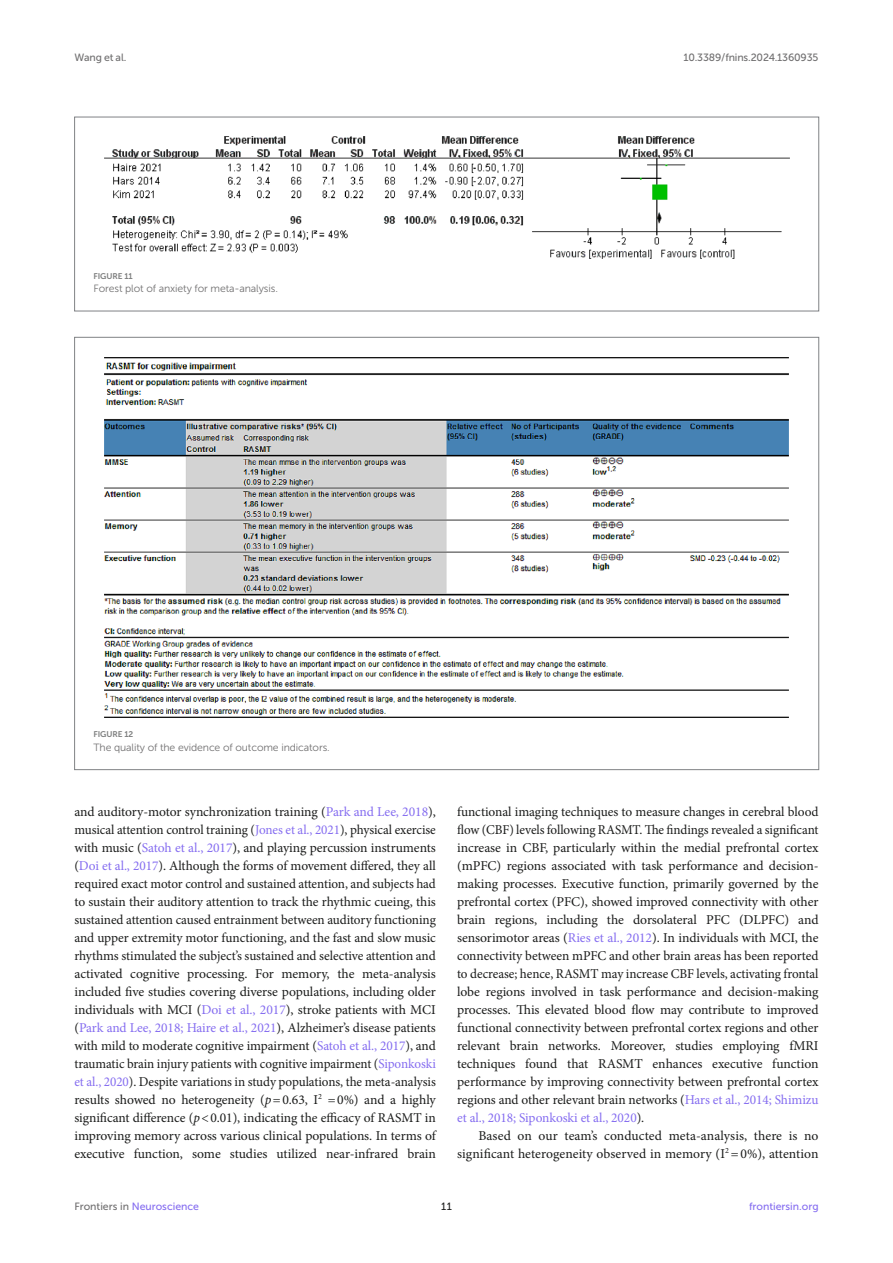
<style>
.page{position:relative;width:893px;height:1263px;background:#fff}
.page>*{position:absolute;margin:0;border:0;box-sizing:border-box;transform-origin:0 0}
.TEXT{font:13.5px/18px "Minion Pro";letter-spacing:-.005em;color:#1b1c1b;text-align:justify}
.FIG_LEG{font:10.5px "Museo Sans 300";letter-spacing:-.01em;color:#706f70}
.t1{font:10.5px "Museo Sans 500";color:#856df0}
.t2{font:10.5px "Museo Sans 500";letter-spacing:-.015em;color:#706f70}
.t3{font:10.5px "Museo Sans 500";color:#1b1c1b}
.FIG_HD{font:8.25px "Museo Sans 700";letter-spacing:-.01em;color:#7e7f7f}
.s1{color:#856df0}
.s2{font-style:italic}
.s3{color:#706f70}
</style>
<div class="page">
<img style="left:104px;top:136px;width:686px;height:123px">
<div style="left:74px;top:117px;width:745px;height:194px;border:1px solid #808285"></div>
<img style="left:104px;top:357px;width:685px;height:361px">
<p class="t2" style="left:74px;top:51px;width:53px">Wang et al.</p>
<p class="t2" style="left:683px;top:51px;width:137px">10.3389/fnins.2024.1360935</p>
<p class="FIG_HD" style="left:94px;top:271px;width:41px">FIGURE 11</p>
<p class="FIG_LEG" style="left:94px;top:283px;width:186px">Forest plot of anxiety for meta-analysis.</p>
<p class="FIG_HD" style="left:94px;top:730px;width:41px">FIGURE 12</p>
<p class="FIG_LEG" style="left:94px;top:741px;width:238px">The quality of the evidence of outcome indicators.</p>
<p class="TEXT" style="left:74px;top:803px;width:363px">and auditory-motor synchronization training (<span class="s1">Park and Lee, 2018</span>), musical attention control training (<span class="s1">Jones et al., 2021</span>), physical exercise with music (<span class="s1">Satoh et al., 2017</span>), and playing percussion instruments (<span class="s1">Doi et al., 2017</span>). Although the forms of movement differed, they all required exact motor control and sustained attention, and subjects had to sustain their auditory attention to track the rhythmic cueing, this sustained attention caused entrainment between auditory functioning and upper extremity motor functioning, and the fast and slow music rhythms stimulated the subject’s sustained and selective attention and activated cognitive processing. For memory, the meta-analysis included five studies covering diverse populations, including older individuals with MCI (<span class="s1">Doi et al., 2017</span>), stroke patients with MCI (<span class="s1">Park and Lee, 2018; Haire et al., 2021</span>), Alzheimer’s disease patients with mild to moderate cognitive impairment (<span class="s1">Satoh et al., 2017</span>), and traumatic brain injury patients with cognitive impairment (<span class="s1">Siponkoski et al., 2020</span>). Despite variations in study populations, the meta-analysis results showed no heterogeneity (<span class="s2">p</span>=0.63, I<sup>2</sup> =0%) and a highly significant difference (<span class="s2">p</span>&lt;0.01), indicating the efficacy of RASMT in improving memory across various clinical populations. In terms of executive function, some studies utilized near-infrared brain</p>
<p class="TEXT" style="left:457px;top:803px;width:363px">functional imaging techniques to measure changes in cerebral blood flow (CBF) levels following RASMT. The findings revealed a significant increase in CBF, particularly within the medial prefrontal cortex (mPFC) regions associated with task performance and decision&shy;making processes. Executive function, primarily governed by the prefrontal cortex (PFC), showed improved connectivity with other brain regions, including the dorsolateral PFC (DLPFC) and sensorimotor areas (<span class="s1">Ries et al., 2012</span>). In individuals with MCI, the connectivity between mPFC and other brain areas has been reported to decrease; hence, RASMT may increase CBF levels, activating frontal lobe regions involved in task performance and decision-making processes. This elevated blood flow may contribute to improved functional connectivity between prefrontal cortex regions and other relevant brain networks. Moreover, studies employing fMRI techniques found that RASMT enhances executive function performance by improving connectivity between prefrontal cortex regions and other relevant brain networks (<span class="s1">Hars et al., 2014; Shimizu et al., 2018; Siponkoski et al., 2020</span>).</p>
<p class="TEXT" style="left:457px;top:1127px;width:363px;text-align:right">Based on our team’s conducted meta-analysis, there is no significant heterogeneity observed in memory (I<sup>2</sup> =0%), attention</p>
<p class="t1" style="left:74px;top:1200px;width:126px"><span class="s3">Frontiers in</span> Neuroscience</p>
<p class="t3" style="left:441px;top:1200px;width:12px">11</p>
<p class="t1" style="left:749px;top:1200px;width:71px">frontiersin.org</p>
</div>
